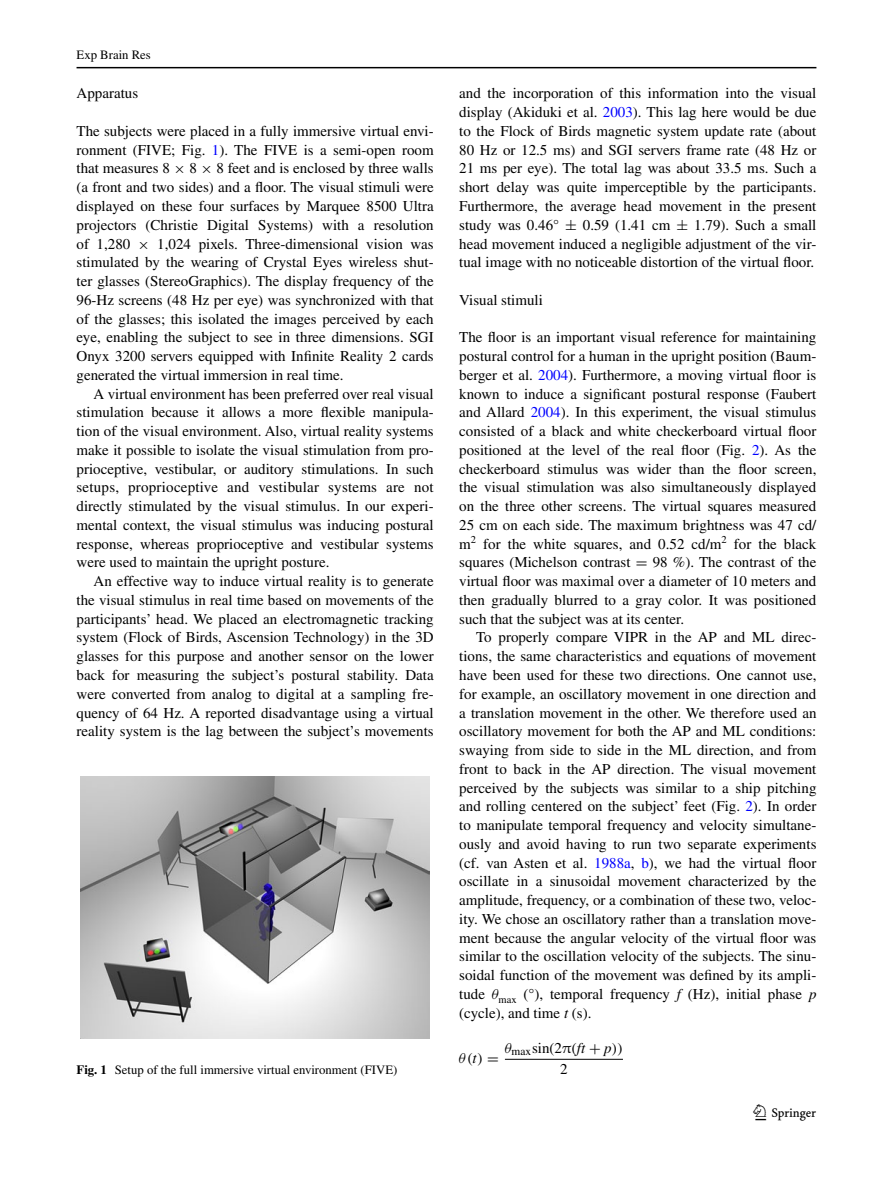
<style>
.page{position:relative;width:893px;height:1187px;background:#fff}
.page>*{position:absolute;margin:0;border:0;box-sizing:border-box;transform-origin:0 0}
.t1{font:22.5px "Springnew";color:#000}
.t2{font:15px/18.8px "Times";color:#000;text-align:justify}
.t3{font:15px "MTMI";color:#000}
.t4{font:12.75px "Times";color:#000}
.s1{color:#00f}
.s2{font-family:"MTSY"}
.s3{font-family:"MTMI"}
.s4{font-style:italic}
.s5{font-family:"Times";font-style:italic}
.s6{font-family:"MTSYN"}
.s7{font-family:"EURM10"}
.s8{font-weight:700}
</style>
<div class="page">
<hr style="left:77px;top:67px;width:739px;height:1px;background:#000">
<hr style="left:505px;top:1058px;width:118px;height:1px;background:#000">
<div style="left:77px;top:777px;width:357px;height:261px;background:linear-gradient(to bottom,#fff,#fff)"></div>
<img style="left:81px;top:777px;width:349px;height:261px">
<p class="t4" style="left:77px;top:48px;width:76px">Exp Brain Res</p>
<p class="t2" style="left:459px;top:84px;width:359px">and the incorporation of this information into the visual display (Akiduki et al. <span class="s1">2003</span>). This lag here would be due to the Flock of Birds magnetic system update rate (about 80 Hz or 12.5 ms) and SGI servers frame rate (48 Hz or 21 ms per eye). The total lag was about 33.5 ms. Such a short delay was quite imperceptible by the participants.<br>Furthermore, the average head movement in the present study was 0.46° <span class="s2">±</span> 0.59 (1.41 cm <span class="s2">±</span> 1.79). Such a small head movement induced a negligible adjustment of the vir&shy;tual image with no noticeable distortion of the virtual floor.</p>
<p class="t2" style="left:459px;top:290px;width:85px">Visual stimuli</p>
<p class="t2" style="left:459px;top:328px;width:359px">The floor is an important visual reference for maintaining postural control for a human in the upright position (Baum&shy;berger et al. <span class="s1">2004</span>). Furthermore, a moving virtual floor is known to induce a significant postural response (Faubert and Allard <span class="s1">2004</span>). In this experiment, the visual stimulus consisted of a black and white checkerboard virtual floor positioned at the level of the real floor (Fig. <span class="s1">2</span>). As the checkerboard stimulus was wider than the floor screen, the visual stimulation was also simultaneously displayed on the three other screens. The virtual squares measured 25 cm on each side. The maximum brightness was 47 cd/ m<sup>2</sup> for the white squares, and 0.52 cd/m<sup>2</sup> for the black squares (Michelson contrast <span class="s2">=</span> 98 %). The contrast of the virtual floor was maximal over a diameter of 10 meters and then gradually blurred to a gray color. It was positioned such that the subject was at its center.</p>
<p class="t2" style="left:459px;top:628px;width:359px;text-indent:17px">To properly compare VIPR in the AP and ML direc&shy;tions, the same characteristics and equations of movement have been used for these two directions. One cannot use, for example, an oscillatory movement in one direction and a translation movement in the other. We therefore used an oscillatory movement for both the AP and ML conditions: swaying from side to side in the ML direction, and from front to back in the AP direction. The visual movement perceived by the subjects was similar to a ship pitching and rolling centered on the subject’ feet (Fig. <span class="s1">2</span>). In order to manipulate temporal frequency and velocity simultane&shy;ously and avoid having to run two separate experiments (cf. van Asten et al. <span class="s1">1988a</span>, <span class="s1">b</span>), we had the virtual floor oscillate in a sinusoidal movement characterized by the amplitude, frequency, or a combination of these two, veloc&shy;ity. We chose an oscillatory rather than a translation move&shy;ment because the angular velocity of the virtual floor was similar to the oscillation velocity of the subjects. The sinu&shy;soidal function of the movement was defined by its ampli&shy;tude <span class="s3">θ</span><sub>max</sub> (°), temporal frequency <span class="s4">f</span> (Hz), initial phase <span class="s4">p </span>(cycle), and time <span class="s4">t</span> (s).</p>
<p class="t3" style="left:459px;top:1052px;width:42px">θ(<span class="s5">t</span>) <span class="s6">=</span></p>
<p class="t2" style="left:77px;top:84px;width:63px">Apparatus</p>
<p class="t2" style="left:77px;top:121px;width:359px">The subjects were placed in a fully immersive virtual envi&shy;ronment (FIVE; Fig. <span class="s1">1</span>). The FIVE is a semi-open room that measures 8 <span class="s2">×</span> 8 <span class="s2">×</span> 8 feet and is enclosed by three walls (a front and two sides) and a floor. The visual stimuli were displayed on these four surfaces by Marquee 8500 Ultra projectors (Christie Digital Systems) with a resolution of 1,280 <span class="s2">×</span> 1,024 pixels. Three-dimensional vision was stimulated by the wearing of Crystal Eyes wireless shut&shy;ter glasses (StereoGraphics). The display frequency of the 96-Hz screens (48 Hz per eye) was synchronized with that of the glasses; this isolated the images perceived by each eye, enabling the subject to see in three dimensions. SGI Onyx 3200 servers equipped with Infinite Reality 2 cards generated the virtual immersion in real time.</p>
<p class="t2" style="left:77px;top:384px;width:359px;text-indent:17px">A virtual environment has been preferred over real visual stimulation because it allows a more flexible manipula&shy;tion of the visual environment. Also, virtual reality systems make it possible to isolate the visual stimulation from pro&shy;prioceptive, vestibular, or auditory stimulations. In such setups, proprioceptive and vestibular systems are not directly stimulated by the visual stimulus. In our experi&shy;mental context, the visual stimulus was inducing postural response, whereas proprioceptive and vestibular systems were used to maintain the upright posture.</p>
<p class="t2" style="left:77px;top:571px;width:359px;text-indent:17px">An effective way to induce virtual reality is to generate the visual stimulus in real time based on movements of the participants’ head. We placed an electromagnetic tracking system (Flock of Birds, Ascension Technology) in the 3D glasses for this purpose and another sensor on the lower back for measuring the subject’s postural stability. Data were converted from analog to digital at a sampling fre&shy;quency of 64 Hz. A reported disadvantage using a virtual reality system is the lag between the subject’s movements</p>
<p class="t2" style="left:505px;top:1039px;width:120px"><span class="s3">θ</span><sub>max</sub>sin(2<span class="s7">π</span><span class="s3">(</span><span class="s4">ft</span> <span class="s6">+</span> <span class="s4">p</span><span class="s3">))</span></p>
<p class="t4" style="left:77px;top:1062px;width:322px"><span class="s8">Fig. 1</span> Setup of the full immersive virtual environment (FIVE)</p>
<p class="t2" style="left:560px;top:1060px;width:9px">2</p>
<h1 class="t1" style="left:755px;top:1104px;width:62px">1 3</h1>
</div>
